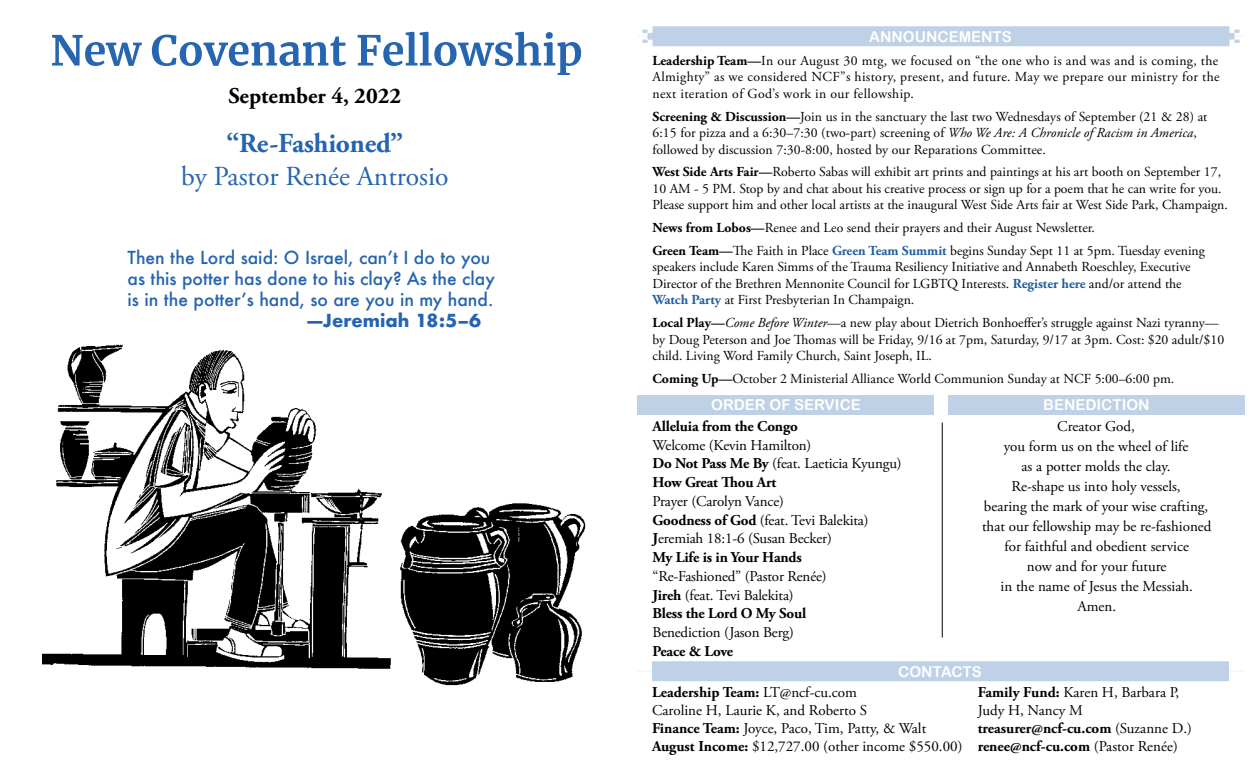
<style>
.page{position:relative;width:1260px;height:765px;background:#fff}
.page>*{position:absolute;margin:0;border:0;box-sizing:border-box;transform-origin:0 0}
.t1{font:27.5px "Adobe Garamond Pro";color:#2564b0}
.t2{font:700 27.5px "Adobe Garamond Pro";letter-spacing:-.01em;color:#2564b0}
.t3{font:700 22.5px "Adobe Garamond Pro";color:#000}
.t4{font:500 17.5px/21px "Futura";color:#2564b0}
.t5{font:700 17.5px "Futura";color:#2564b0}
.t6{font:15px/20px "Adobe Garamond Pro";color:#000}
.t7{font:15px "Arial Rounded MT Bold";color:#fff}
.t8{font:700 15px "Adobe Garamond Pro";letter-spacing:-.01em;color:#000}
.t9{font:13.75px/16.5px "Adobe Garamond Pro";color:#000}
.s1{font-weight:700}
.s2{font-style:italic}
.s3{font-weight:700;color:#215e9e}
</style>
<div class="page">
<svg style="left:52px;top:32px;width:529px;height:43px"></svg>
<img style="left:42px;top:344px;width:544px;height:342px">
<svg style="left:638px;top:26px;width:606px;height:20px;background:#c1d3e8"></svg>
<div style="left:948px;top:395px;width:297px;height:20px;background:#bed1e7"></div>
<div style="left:638px;top:395px;width:296px;height:20px;background:#bed1e7"></div>
<svg style="left:637px;top:661px;width:607px;height:20px;background:#c1d3e8"></svg>
<hr style="left:942px;top:422px;width:1px;height:216px;background:#000">
<h2 class="t3" style="left:229px;top:83px;width:174px">September 4, 2022</h2>
<h1 class="t2" style="left:226px;top:127px;width:178px">“Re-Fashioned”</h1>
<h1 class="t1" style="left:181px;top:160px;width:269px">by Pastor Renée Antrosio</h1>
<p class="t4" style="left:128px;top:246px;width:369px">Then the Lord said: O Israel, can’t I do to you as this potter has done to his clay? As the clay is in the potter’s hand, so are you in my hand.</p>
<p class="t5" style="left:308px;top:307px;width:175px">—Jeremiah 18:5–6</p>
<p class="t7" style="left:869px;top:28px;width:144px">ANNOUNCEMENTS</p>
<p class="t9" style="left:652px;top:53px;width:569px;text-align:justify"><span class="s1">Leadership Team—</span>In our August 30 mtg, we focused on “the one who is and was and is coming, the Almighty” as we considered NCF”s history, present, and future. May we prepare our ministry for the next iteration of God’s work in our fellowship.</p>
<p class="t9" style="left:652px;top:109px;width:557px"><span class="s1">Screening &amp; Discussion—</span>Join us in the sanctuary the last two Wednesdays of September (21 &amp; 28) at<br>6:15 for pizza and a 6:30–7:30 (two-part) screening of <span class="s2">Who We Are: A Chronicle of Racism in America</span>, followed by discussion 7:30-8:00, hosted by our Reparations Committee.</p>
<p class="t9" style="left:652px;top:164px;width:577px"><span class="s1">West Side Arts Fair—</span>Roberto Sabas will exhibit art prints and paintings at his art booth on September 17,<br>10 AM - 5 PM. Stop by and chat about his creative process or sign up for a poem that he can write for you.<br>Please support him and other local artists at the inaugural West Side Arts fair at West Side Park, Champaign.</p>
<p class="t9" style="left:652px;top:217px;width:554px;line-height:22.8px"><span class="s1">News from Lobos—</span>Renee and Leo send their prayers and their August Newsletter.<br><span class="s1">Green Team—</span>The Faith in Place <span class="s3">Green Team Summit</span> begins Sunday Sept 11 at 5pm. Tuesday evening</p>
<p class="t9" style="left:652px;top:259px;width:540px">speakers include Karen Simms of the Trauma Resiliency Initiative and Annabeth Roeschley, Executive<br>Director of the Brethren Mennonite Council for LGBTQ Interests. <span class="s3">Register here</span> and/or attend the<br><span class="s3">Watch Party</span> at First Presbyterian In Champaign.</p>
<p class="t9" style="left:652px;top:315px;width:573px"><span class="s1">Local Play—</span><span class="s2">Come Before Winter</span>—a new play about Dietrich Bonhoeffer’s struggle against Nazi tyranny— by Doug Peterson and Joe Thomas will be Friday, 9/16 at 7pm, Saturday, 9/17 at 3pm. Cost: $20 adult/$10 child. Living Word Family Church, Saint Joseph, IL.</p>
<p class="t9" style="left:652px;top:371px;width:523px"><span class="s1">Coming Up—</span>October 2 Ministerial Alliance World Communion Sunday at NCF 5:00–6:00 pm.</p>
<p class="t7" style="left:711px;top:396px;width:151px">ORDER OF SERVICE</p>
<p class="t8" style="left:652px;top:417px;width:147px">Alleluia from the Congo</p>
<p class="t6" style="left:652px;top:436px;width:251px;line-height:18.8px">Welcome (Kevin Hamilton)<br><span class="s1">Do Not Pass Me By</span> (feat. Laeticia Kyungu)<br><span class="s1">How Great Thou Art</span></p>
<p class="t6" style="left:652px;top:492px;width:218px;line-height:18.8px">Prayer (Carolyn Vance)<br><span class="s1">Goodness of God</span> (feat. Tevi Balekita)<br><span class="s1">J</span>eremiah 18:1-6 (Susan Becker)<br><span class="s1">My Life is in Your Hands</span></p>
<p class="t6" style="left:652px;top:567px;width:176px;line-height:18.8px">“Re-Fashioned” (Pastor Renée)<br><span class="s1">Jireh</span> (feat. Tevi Balekita)<br><span class="s1">Bless the Lord O My Soul</span></p>
<p class="t6" style="left:652px;top:623px;width:143px">Benediction (Jason Berg)</p>
<p class="t8" style="left:652px;top:642px;width:82px">Peace &amp; Love</p>
<p class="t7" style="left:1043px;top:396px;width:108px">BENEDICTION</p>
<p class="t6" style="left:982px;top:417px;width:231px;text-align:center">Creator God,<br>you form us on the wheel of life<br>as a potter molds the clay.<br>Re-shape us into holy vessels,<br>bearing the mark of your wise crafting, that our fellowship may be re-fashioned for faithful and obedient service<br>now and for your future<br>in the name of Jesus the Messiah.<br>Amen.</p>
<p class="t7" style="left:898px;top:663px;width:85px">CONTACTS</p>
<p class="t6" style="left:652px;top:684px;width:312px;line-height:18px"><span class="s1">Leadership Team:</span> LT@ncf-cu.com<br>Caroline H, Laurie K, and Roberto S<br><span class="s1">Finance Team:</span> Joyce, Paco, Tim, Patty, &amp; Walt <span class="s1">August Income:</span> $12,727.00 (other income $550.00)</p>
<p class="t6" style="left:978px;top:684px;width:216px;line-height:18px"><span class="s1">Family Fund:</span> Karen H, Barbara P,<br>Judy H, Nancy M <span class="s1">treasurer@ncf-cu.com</span> (Suzanne D.) <span class="s1">renee@ncf-cu.com</span> (Pastor Renée)</p>
</div>
